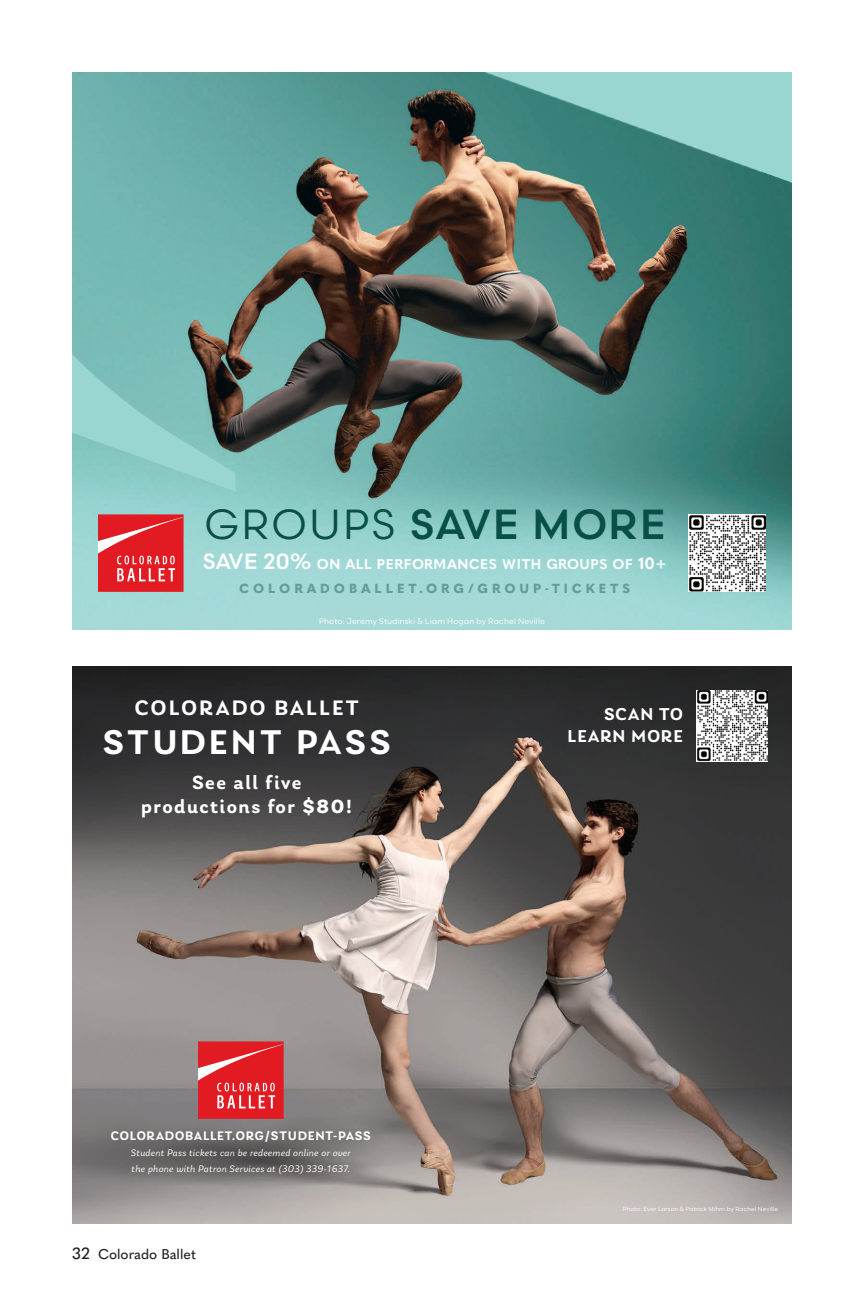
<style>
.page{position:relative;width:864px;height:1296px;background:#fff}
.page>*{position:absolute;margin:0;border:0;box-sizing:border-box;transform-origin:0 0}
.t1{font:500 42px "Scandia";letter-spacing:.04em;color:#084f45}
.t2{font:600 36px "Laca";letter-spacing:.095em;color:#fff}
.t3{font:600 22px "Laca";letter-spacing:.1em;color:#fff}
.t4{font:600 20px/24px "Laca";letter-spacing:.075em;color:#fff;text-align:center}
.t5{font:600 18px/22px "Laca";letter-spacing:.05em;color:#fff;text-align:right}
.t6{font:700 14px "Quasimoda";letter-spacing:.04em;color:#fff}
.t7{font:500 14px "Quasimoda";color:#231f20}
.t8{font:800 13px "Quasimoda";letter-spacing:.3em;color:#659c98}
.t9{font:600 13px "Laca";letter-spacing:.06em;color:#fff}
.t10{font:italic 10px/16px "Laca";letter-spacing:.03em;color:#fff}
.t11{font:8px "Scandia";letter-spacing:.02em;color:#fff}
.t12{font:6px "Scandia";letter-spacing:.02em;color:#fff}
.s1{font-weight:400}
.s2{font-family:"Scandia";font-weight:500;font-size:22px}
.s3{font-size:16px}
.s4{font-weight:700}
</style>
<div class="page">
<img style="left:72px;top:535px;width:720px;height:95px">
<img style="left:72px;top:72px;width:720px;height:463px">
<svg style="left:98px;top:514px;width:86px;height:78px"></svg>
<svg style="left:170px;top:556px;width:5px;height:8px"></svg>
<img style="left:688px;top:514px;width:78px;height:78px">
<img style="left:72px;top:666px;width:720px;height:558px">
<svg style="left:198px;top:1041px;width:86px;height:78px"></svg>
<svg style="left:270px;top:1083px;width:5px;height:8px"></svg>
<img style="left:696px;top:690px;width:72px;height:72px">
<h1 class="t1" style="left:204px;top:498px;width:462px"><span class="s1">GROUPS</span> SAVE MORE</h1>
<h3 class="t6" style="left:203px;top:554px;width:466px"><span class="s2">SAVE 20%</span> ON ALL PERFORMANCES WITH GROUPS OF <span class="s3">10+</span></h3>
<h3 class="t8" style="left:239px;top:579px;width:392px">COLORADOBALLET.ORG/GROUP-TICKETS</h3>
<p class="t11" style="left:319px;top:617px;width:227px">Photo: Jeremy Studinski &amp; Liam Hogan by Rachel Neville</p>
<h3 class="t3" style="left:135px;top:695px;width:225px">COLORADO BALLET</h3>
<h2 class="t2" style="left:103px;top:721px;width:289px">STUDENT PASS</h2>
<h3 class="t4" style="left:141px;top:771px;width:213px">See all five productions for <span class="s4">$80!</span></h3>
<h3 class="t5" style="left:568px;top:703px;width:117px">SCAN TO<br>LEARN MORE</h3>
<h3 class="t9" style="left:111px;top:1129px;width:262px">COLORADOBALLET.ORG/STUDENT-PASS</h3>
<p class="t10" style="left:131px;top:1145px;width:221px">Student Pass tickets can be redeemed online or over the phone with Patron Services at (303) 339-1637.</p>
<h3 class="t7" style="left:72px;top:1243px;width:125px"><span class="s3">32</span> Colorado Ballet</h3>
<p class="t12" style="left:623px;top:1205px;width:157px">Photo: Ever Larson &amp; Patrick Mihm by Rachel Neville</p>
</div>
